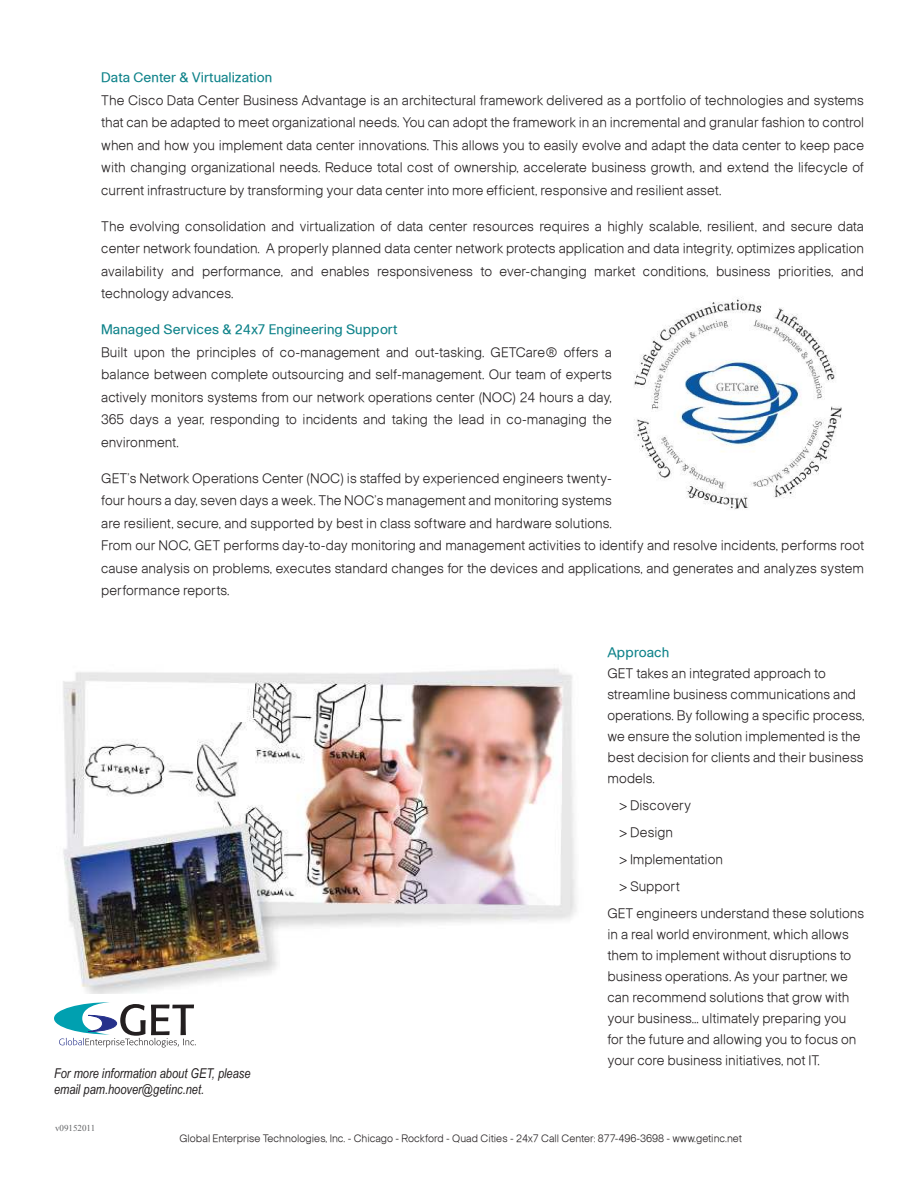
<style>
.page{position:relative;width:918px;height:1188px;background:#fff}
.page>*{position:absolute;margin:0;border:0;box-sizing:border-box;transform-origin:0 0}
.t1{font:13.5px/22.5px "Ciscolight";color:#231f20}
.t2{font:13.5px "Ciscoregular";color:#0f838a}
.t3{font:italic 13.5px/16.2px "Arial Narrow";color:#231f20}
.t4{font:10.5px "Ciscolight";color:#231f20}
.t5{font:9px "Times New Roman";color:#636466}
.s1{color:#fff}
</style>
<div class="page">
<svg style="left:54px;top:1002px;width:142px;height:46px"></svg>
<img style="left:634px;top:297px;width:208px;height:213px">
<img style="left:63px;top:668px;width:513px;height:325px">
<p class="t2" style="left:74px;top:69px;width:199px"><span class="s1">•</span> Data Center &amp; Virtualization</p>
<p class="t1" style="left:101px;top:89px;width:764px;text-align:justify;text-indent:-27px"><span class="s1">•</span> The Cisco Data Center Business Advantage is an architectural framework delivered as a portfolio of technologies and systems that can be adapted to meet organizational needs. You can adopt the framework in an incremental and granular fashion to control when and how you implement data center innovations. This allows you to easily evolve and adapt the data center to keep pace with changing organizational needs. Reduce total cost of ownership, accelerate business growth, and extend the lifecycle of current infrastructure by transforming your data center into more efficient, responsive and resilient asset.</p>
<p class="t1" style="left:101px;top:215px;width:764px;text-align:justify;text-indent:-27px"><span class="s1">•</span> The evolving consolidation and virtualization of data center resources requires a highly scalable, resilient, and secure data center network foundation. A properly planned data center network protects application and data integrity, optimizes application availability and performance, and enables responsiveness to ever-changing market conditions, business priorities, and technology advances.</p>
<p class="t2" style="left:74px;top:322px;width:325px"><span class="s1">•</span> Managed Services &amp; 24x7 Engineering Support</p>
<p class="t1" style="left:101px;top:341px;width:512px;text-align:justify;text-indent:-27px"><span class="s1">•</span> Built upon the principles of co-management and out-tasking. GETCare® offers a balance between complete outsourcing and self-management. Our team of experts actively monitors systems from our network operations center (NOC) 24 hours a day, 365 days a year, responding to incidents and taking the lead in co-managing the environment.</p>
<p class="t1" style="left:101px;top:467px;width:764px;text-indent:-27px"><span class="s1">•</span> GET’s Network Operations Center (NOC) is staffed by experienced engineers twenty-<br>four hours a day, seven days a week. The NOC’s management and monitoring systems<br>are resilient, secure, and supported by best in class software and hardware solutions.<br>From our NOC, GET performs day-to-day monitoring and management activities to identify and resolve incidents, performs root cause analysis on problems, executes standard changes for the devices and applications, and generates and analyzes system performance reports.</p>
<p class="t3" style="left:54px;top:1067px;width:198px">For more information about GET, please email pam.hoover@getinc.net.</p>
<p class="t5" style="left:55px;top:1123px;width:42px">v09152011</p>
<p class="t2" style="left:608px;top:644px;width:63px">Approach</p>
<p class="t1" style="left:608px;top:663px;width:259px;line-height:21px">GET takes an integrated approach to streamline business communications and operations. By following a specific process, we ensure the solution implemented is the best decision for clients and their business models.</p>
<p class="t1" style="left:619px;top:794px;width:73px">&gt; Discovery</p>
<p class="t1" style="left:619px;top:821px;width:55px">&gt; Design</p>
<p class="t1" style="left:619px;top:848px;width:105px">&gt; Implementation</p>
<p class="t1" style="left:619px;top:875px;width:62px">&gt; Support</p>
<p class="t1" style="left:608px;top:902px;width:258px">GET engineers understand these solutions</p>
<p class="t1" style="left:608px;top:924px;width:250px;line-height:21px">in a real world environment, which allows them to implement without disruptions to business operations. As your partner, we can recommend solutions that grow with your business... ultimately preparing you for the future and allowing you to focus on your core business initiatives, not IT.</p>
<p class="t4" style="left:180px;top:1134px;width:564px">Global Enterprise Technologies, Inc. - Chicago - Rockford - Quad Cities - 24x7 Call Center: 877-496-3698 - www.getinc.net</p>
</div>
